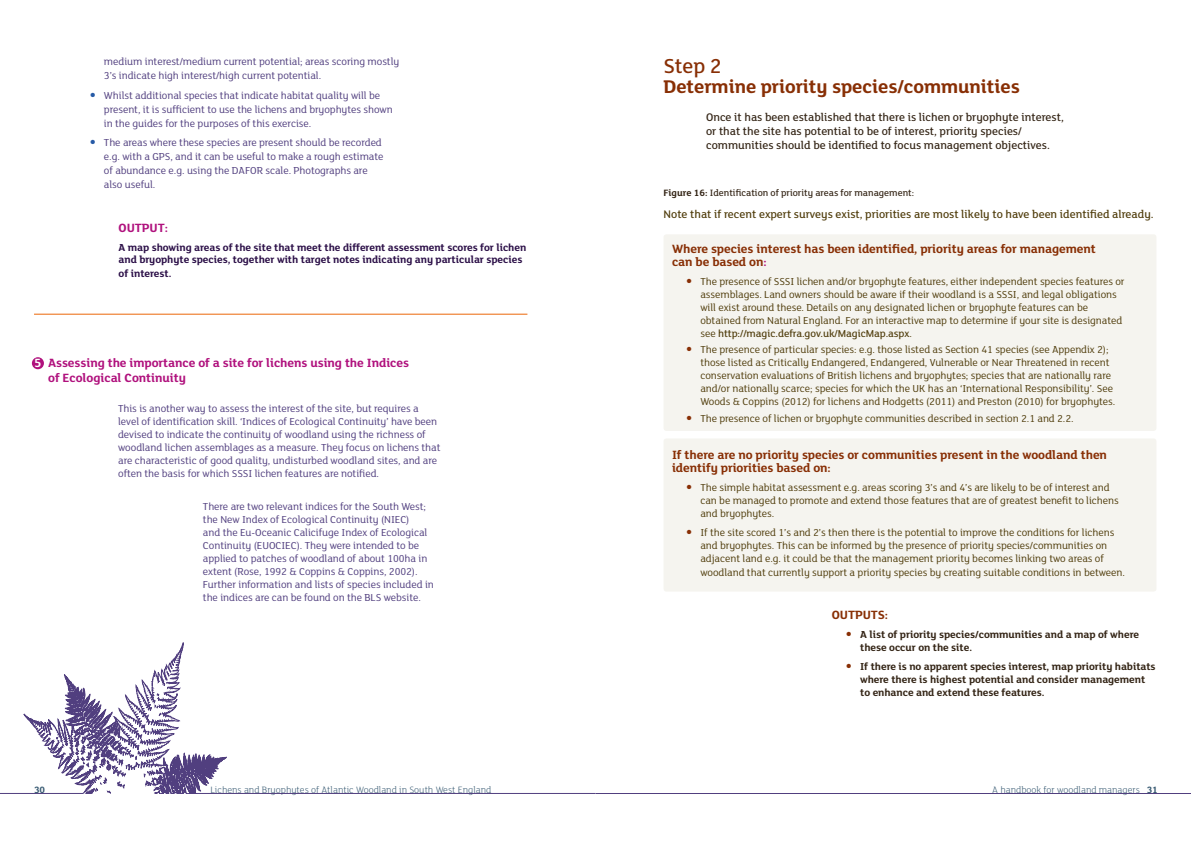
<style>
.page{position:relative;width:1191px;height:842px;background:#fff}
.page>*{position:absolute;margin:0;border:0;box-sizing:border-box;transform-origin:0 0}
.t1{font:500 22px "FS Lola";color:#882f05}
.t2{font:700 20px "FS Lola";letter-spacing:-.005em;color:#882f05}
.t3{font:700 13px/13.8px "FS Lola";letter-spacing:-.005em;color:#882f05}
.t4{font:700 13px/15px "FS Lola";letter-spacing:-.005em;color:#b0117d}
.t5{font:500 12px/13.8px "FS Lola";color:#342516}
.t6{font:500 12px "FS Lola";color:#503d0c}
.t7{font:11px/13px "FS Lola";letter-spacing:-.005em;color:#503d0c}
.t8{font:11px/13px "FS Lola";letter-spacing:-.005em;color:#513f7f}
.t9{font:700 11px/13px "FS Lola";letter-spacing:-.005em;color:#342516}
.t10{font:700 11px/12.7px "FS Lola";letter-spacing:-.005em;color:#2c1048}
.t11{font:300 10px "FS Lola";color:#395b73}
.t12{font:500 10px "FS Lola";color:#342516}
.t13{font:700 10px "FS Lola";color:#395b73}
.s1{color:#fff}
.s2{font-weight:700}
.s3{color:#b0117d}
.s4{font-weight:500}
</style>
<div class="page">
<hr style="left:595px;top:793px;width:596px;height:1px;background:#513f7f">
<div style="left:663px;top:234px;width:493px;height:197px;background:#f5f4ef;border-radius:3px"></div>
<div style="left:663px;top:438px;width:493px;height:153px;background:#f5f4ef;border-radius:3px"></div>
<hr style="left:34px;top:314px;width:493px;height:1px;background:#ec6608">
<div style="left:32px;top:357px;width:12px;height:12px;background:#b0117d;border-radius:50%"></div>
<svg style="left:0;top:643px;width:596px;height:151px"></svg>
<p class="t8" style="left:104px;top:54px;width:297px;line-height:14px">medium interest/medium current potential; areas scoring mostly<br>3’s indicate high interest/high current potential.</p>
<p class="t8" style="left:104px;top:88px;width:290px;line-height:14px">Whilst additional species that indicate habitat quality will be present, it is sufficient to use the lichens and bryophytes shown in the guides for the purposes of this exercise.</p>
<p class="t8" style="left:104px;top:135px;width:281px;line-height:14px">The areas where these species are present should be recorded e.g. with a GPS, and it can be useful to make a rough estimate of abundance e.g. using the DAFOR scale. Photographs are also useful.</p>
<p class="t4" style="left:119px;top:220px;width:51px">OUTPUT:</p>
<p class="t10" style="left:119px;top:240px;width:409px">A map showing areas of the site that meet the different assessment scores for lichen and bryophyte species, together with target notes indicating any particular species</p>
<p class="t10" style="left:119px;top:267px;width:54px">of interest.</p>
<p class="t4" style="left:48px;top:355px;width:362px;text-indent:-14px"><span class="s1">5</span> Assessing the importance of a site for lichens using the Indices of Ecological Continuity</p>
<p class="t8" style="left:118px;top:401px;width:324px">This is another way to assess the interest of the site, but requires a level of identification skill. ‘Indices of Ecological Continuity’ have been devised to indicate the continuity of woodland using the richness of woodland lichen assemblages as a measure. They focus on lichens that are characteristic of good quality, undisturbed woodland sites, and are often the basis for which SSSI lichen features are notified.</p>
<p class="t8" style="left:203px;top:499px;width:232px">There are two relevant indices for the South West; the New Index of Ecological Continuity (NIEC)<br>and the Eu-Oceanic Calicifuge Index of Ecological Continuity (EUOCIEC). They were intended to be applied to patches of woodland of about 100ha in extent (Rose, 1992 &amp; Coppins &amp; Coppins, 2002).<br>Further information and lists of species included in the indices are can be found on the BLS website.</p>
<h1 class="t1" style="left:663px;top:52px;width:59px">Step 2</h1>
<h2 class="t2" style="left:663px;top:73px;width:358px">Determine priority species/communities</h2>
<p class="t5" style="left:706px;top:110px;width:359px">Once it has been established that there is lichen or bryophyte interest, or that the site has potential to be of interest, priority species/ communities should be identified to focus management objectives.</p>
<p class="t12" style="left:663px;top:186px;width:252px"><span class="s2">Figure 16:</span> Identification of priority areas for management:</p>
<p class="t6" style="left:663px;top:207px;width:492px">Note that if recent expert surveys exist, priorities are most likely to have been identified already.</p>
<p class="t3" style="left:672px;top:241px;width:425px">Where species interest has been identified, priority areas for management can be based on<span class="s3">:</span></p>
<p class="t7" style="left:700px;top:275px;width:426px">The presence of SSSI lichen and/or bryophyte features, either independent species features or assemblages. Land owners should be aware if their woodland is a SSSI, and legal obligations will exist around these. Details on any designated lichen or bryophyte features can be obtained from Natural England. For an interactive map to determine if your site is designated see <span class="s4">http://magic.defra.gov.uk/MagicMap.aspx</span>.</p>
<p class="t7" style="left:700px;top:342px;width:416px">The presence of particular species: e.g. those listed as Section 41 species (see Appendix 2); those listed as Critically Endangered, Endangered, Vulnerable or Near Threatened in recent conservation evaluations of British lichens and bryophytes; species that are nationally rare and/or nationally scarce; species for which the UK has an ‘International Responsibility’. See Woods &amp; Coppins (2012) for lichens and Hodgetts (2011) and Preston (2010) for bryophytes.</p>
<p class="t7" style="left:700px;top:411px;width:375px">The presence of lichen or bryophyte communities described in section 2.1 and 2.2.</p>
<p class="t3" style="left:672px;top:447px;width:436px">If there are no priority species or communities present in the woodland then identify priorities based on:</p>
<p class="t7" style="left:700px;top:481px;width:420px">The simple habitat assessment e.g. areas scoring 3’s and 4’s are likely to be of interest and can be managed to promote and extend those features that are of greatest benefit to lichens and bryophytes.</p>
<p class="t7" style="left:700px;top:525px;width:426px;line-height:13.3px">If the site scored 1’s and 2’s then there is the potential to improve the conditions for lichens and bryophytes. This can be informed by the presence of priority species/communities on adjacent land e.g. it could be that the management priority becomes linking two areas of woodland that currently support a priority species by creating suitable conditions in between.</p>
<p class="t3" style="left:831px;top:607px;width:58px">OUTPUTS:</p>
<p class="t9" style="left:860px;top:627px;width:280px">A list of priority species/communities and a map of where these occur on the site.</p>
<p class="t9" style="left:860px;top:659px;width:297px">If there is no apparent species interest, map priority habitats where there is highest potential and consider management to enhance and extend these features.</p>
<p class="t13" style="left:34px;top:782px;width:13px">30</p>
<p class="t11" style="left:210px;top:783px;width:282px">Lichens and Bryophytes of Atlantic Woodland in South West England</p>
<p class="t11" style="left:992px;top:783px;width:167px">A handbook for woodland managers <span class="s2">31</span></p>
</div>
